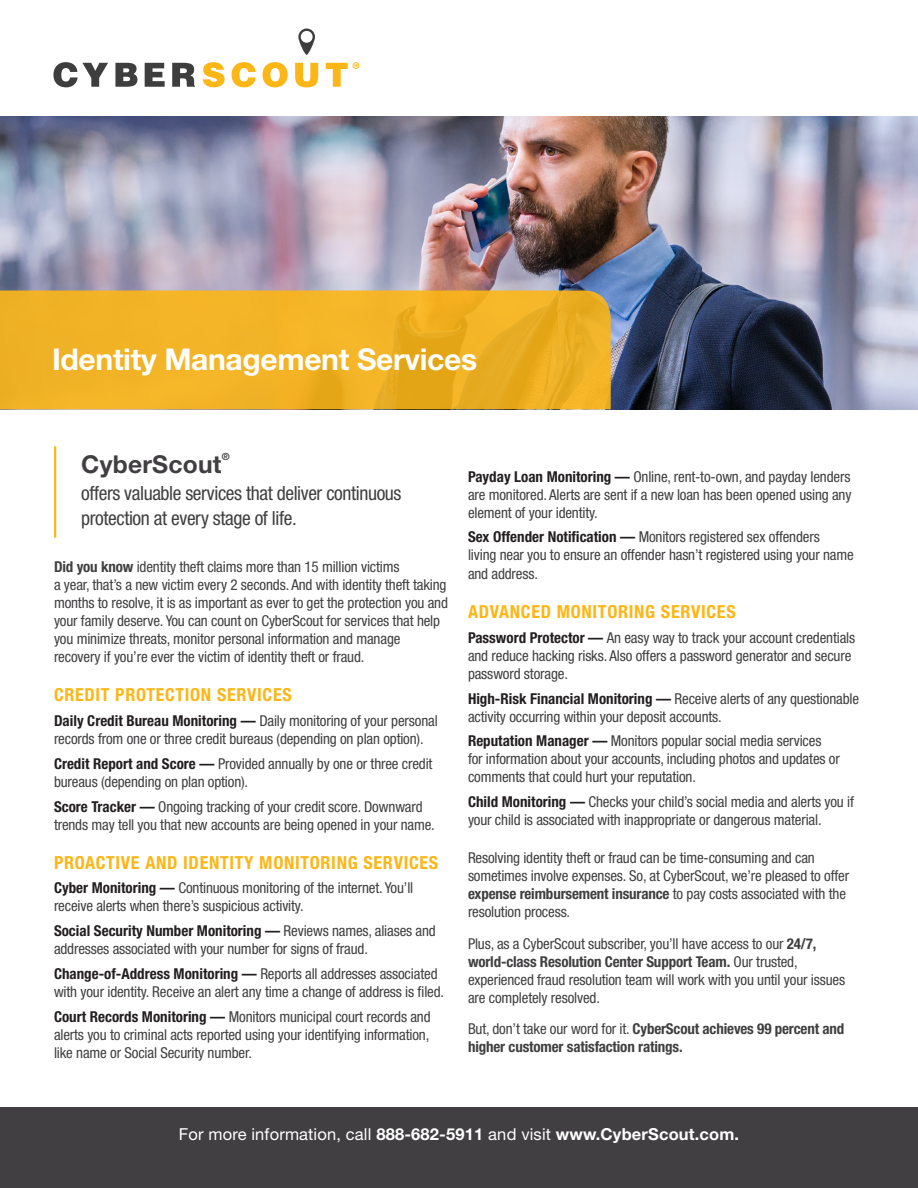
<style>
.page{position:relative;width:918px;height:1188px;background:#fff}
.page>*{position:absolute;margin:0;border:0;box-sizing:border-box;transform-origin:0 0}
.t1{font:700 30px "Helvetica Neue LT Std";letter-spacing:-.01em;color:#fff}
.t2{font:700 24.6px "Helvetica Neue LT Std";letter-spacing:.01em;color:#413f41}
.t3{font:condensed 19.5px/24.6px "Helvetica Neue LT Std";letter-spacing:-.02em;color:#413f41}
.t4{font:700 condensed 18px "Helvetica Neue LT Std";letter-spacing:.04em;color:#fcb616}
.t5{font:16.5px "Helvetica Neue LT Std";letter-spacing:.01em;color:#fff}
.t6{font:condensed 15px/18px "Helvetica Neue LT Std";letter-spacing:-.01em;color:#413f41}
.t7{font:700 condensed 15px/18px "Helvetica Neue LT Std";letter-spacing:-.01em;color:#413f41}
.t8{font:700 9.9px "Helvetica Neue LT Std";color:#413f41}
.s1{font-weight:700}
.s2{font-weight:700;color:#231f20}
.s3{font-weight:400}
</style>
<div class="page">
<div style="left:0;top:1107px;width:918px;height:81px;background:#413f41"></div>
<svg style="left:298px;top:29px;width:17px;height:26px"></svg>
<svg style="left:53px;top:62px;width:55px;height:25px"></svg>
<svg style="left:115px;top:63px;width:22px;height:24px"></svg>
<svg style="left:145px;top:63px;width:20px;height:24px"></svg>
<svg style="left:172px;top:63px;width:23px;height:24px"></svg>
<svg style="left:203px;top:62px;width:22px;height:25px"></svg>
<svg style="left:232px;top:62px;width:24px;height:25px"></svg>
<svg style="left:263px;top:62px;width:25px;height:25px"></svg>
<svg style="left:295px;top:63px;width:23px;height:24px"></svg>
<svg style="left:326px;top:62px;width:33px;height:25px"></svg>
<img style="left:0;top:117px;width:918px;height:292px">
<svg style="left:0;top:291px;width:611px;height:118px;background:#efb024"></svg>
<hr style="left:54px;top:446px;width:2px;height:92px;background:#fcb616">
<p class="t1" style="left:52px;top:340px;width:427px">Identity Management Services</p>
<p class="t2" style="left:81px;top:449px;width:142px">CyberScout</p>
<p class="t8" style="left:222px;top:450px;width:9px">®</p>
<p class="t3" style="left:81px;top:481px;width:322px">offers valuable services that deliver continuous protection at every stage of life.</p>
<p class="t6" style="left:54px;top:557px;width:396px"><span class="s1">Did you know</span> identity theft claims more than 15 million victims<br>a year, that’s a new victim every 2 seconds. And with identity theft taking months to resolve, it is as important as ever to get the protection you and your family deserve. You can count on CyberScout for services that help you minimize threats, monitor personal information and manage recovery if you’re ever the victim of identity theft or fraud.</p>
<p class="t4" style="left:54px;top:684px;width:239px">CREDIT PROTECTION SERVICES</p>
<p class="t6" style="left:54px;top:712px;width:385px"><span class="s2">Daily Credit Bureau Monitoring —</span> Daily monitoring of your personal records from one or three credit bureaus (depending on plan option).</p>
<p class="t6" style="left:54px;top:754px;width:380px"><span class="s2">Credit Report and Score —</span> Provided annually by one or three credit bureaus (depending on plan option).</p>
<p class="t6" style="left:54px;top:797px;width:382px"><span class="s2">Score Tracker —</span> Ongoing tracking of your credit score. Downward trends may tell you that new accounts are being opened in your name.</p>
<p class="t4" style="left:54px;top:851px;width:386px">PROACTIVE AND IDENTITY MONITORING SERVICES</p>
<p class="t6" style="left:54px;top:879px;width:361px"><span class="s2">Cyber Monitoring —</span> Continuous monitoring of the internet. You’ll receive alerts when there’s suspicious activity.</p>
<p class="t6" style="left:54px;top:922px;width:383px"><span class="s2">Social Security Number Monitoring —</span> Reviews names, aliases and addresses associated with your number for signs of fraud.</p>
<p class="t6" style="left:54px;top:964px;width:392px"><span class="s2">Change-of-Address Monitoring —</span> Reports all addresses associated with your identity. Receive an alert any time a change of address is filed.</p>
<p class="t6" style="left:54px;top:1007px;width:378px;text-align:justify"><span class="s2">Court Records Monitoring —</span> Monitors municipal court records and alerts you to criminal acts reported using your identifying information, like name or Social Security number.</p>
<p class="t6" style="left:468px;top:467px;width:385px;text-align:justify"><span class="s2">Payday Loan Monitoring —</span> Online, rent-to-own, and payday lenders are monitored. Alerts are sent if a new loan has been opened using any element of your identity.</p>
<p class="t6" style="left:468px;top:528px;width:387px"><span class="s2">Sex Offender Notification —</span> Monitors registered sex offenders<br>living near you to ensure an offender hasn’t registered using your name and address.</p>
<p class="t4" style="left:468px;top:601px;width:269px">ADVANCED MONITORING SERVICES</p>
<p class="t6" style="left:468px;top:628px;width:389px"><span class="s2">Password Protector —</span> An easy way to track your account credentials and reduce hacking risks. Also offers a password generator and secure password storage.</p>
<p class="t6" style="left:468px;top:689px;width:393px"><span class="s2">High-Risk Financial Monitoring —</span> Receive alerts of any questionable activity occurring within your deposit accounts.</p>
<p class="t6" style="left:468px;top:732px;width:373px"><span class="s2">Reputation Manager —</span> Monitors popular social media services for information about your accounts, including photos and updates or comments that could hurt your reputation.</p>
<p class="t6" style="left:468px;top:793px;width:388px"><span class="s2">Child Monitoring —</span> Checks your child’s social media and alerts you if your child is associated with inappropriate or dangerous material.</p>
<p class="t6" style="left:468px;top:849px;width:383px">Resolving identity theft or fraud can be time-consuming and can sometimes involve expenses. So, at CyberScout, we’re pleased to offer <span class="s1">expense reimbursement insurance</span> to pay costs associated with the resolution process.</p>
<p class="t6" style="left:468px;top:934px;width:379px">Plus, as a CyberScout subscriber, you’ll have access to our <span class="s1">24/7, world-class Resolution Center Support Team.</span> Our trusted, experienced fraud resolution team will work with you until your issues are completely resolved.</p>
<p class="t7" style="left:468px;top:1020px;width:378px"><span class="s3">But, don’t take our word for it.</span> CyberScout achieves 99 percent and higher customer satisfaction ratings.</p>
<p class="t5" style="left:179px;top:1124px;width:562px">For more information, call <span class="s1">888-682-5911</span> and visit <span class="s1">www.CyberScout.com.</span></p>
</div>
